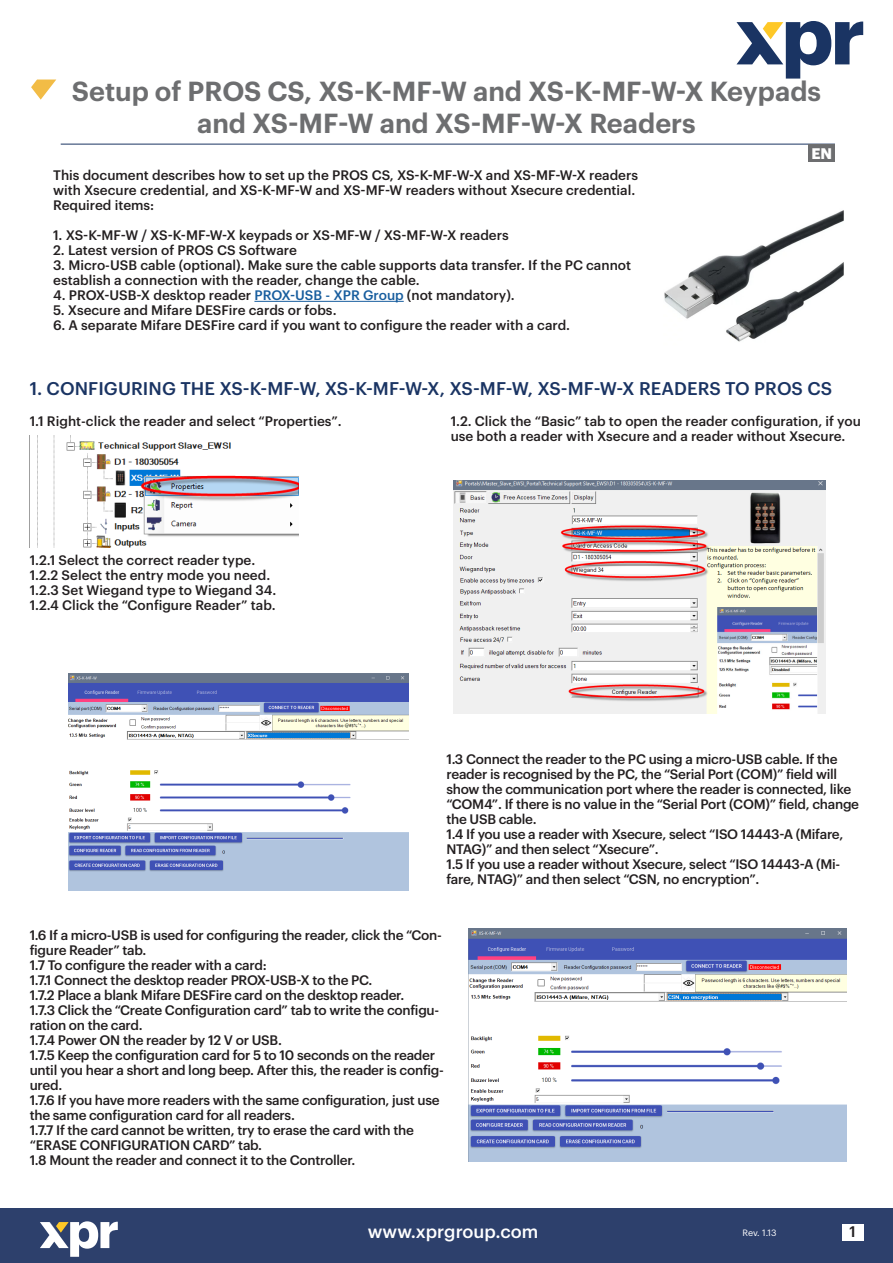
<style>
.page{position:relative;width:893px;height:1263px;background:#fff}
.page>*{position:absolute;margin:0;border:0;box-sizing:border-box;transform-origin:0 0}
.t1{font:600 27px/32.4px "Graphik";color:#6d6e70;text-align:center}
.megunaslov{font:500 18px "Graphik";letter-spacing:.005em;color:#1a3463}
.t2{font:500 18px "Graphik";color:#fff}
.t3{font:700 15px "Graphik";color:#fff}
.t4{font:500 15px "Graphik";color:#231f20}
.body{font:500 13.5px/15px "Graphik";letter-spacing:-.02em;color:#231f20}
.body-2{font:500 13.5px/15px "Graphik";color:#231f20}
.body-3{font:9px "Graphik";color:#fff}
.s1{color:#175d9e}
</style>
<div class="page">
<div style="left:0;top:1209px;width:893px;height:54px;background:#2d406c"></div>
<div style="left:842px;top:1225px;width:21px;height:16px;background:#fff"></div>
<svg style="left:40px;top:1221px;width:78px;height:36px"></svg>
<svg style="left:736px;top:21px;width:127px;height:58px"></svg>
<hr style="left:61px;top:144px;width:774px;height:1px;background:#1a3463">
<svg style="left:31px;top:80px;width:25px;height:20px"></svg>
<div style="left:809px;top:144px;width:26px;height:18px;background:#6d6e70"></div>
<img style="left:37px;top:435px;width:261px;height:112px">
<hr style="left:254px;top:301px;width:150px;height:1px;background:#175d9e">
<img style="left:664px;top:210px;width:180px;height:132px">
<img style="left:453px;top:480px;width:372px;height:234px">
<img style="left:68px;top:673px;width:340px;height:218px">
<img style="left:468px;top:928px;width:378px;height:234px">
<p class="t1" style="left:72px;top:72px;width:751px">Setup of PROS CS, XS-K-MF-W and XS-K-MF-W-X Keypads and XS-MF-W and XS-MF-W-X Readers</p>
<p class="t3" style="left:811px;top:142px;width:22px">EN</p>
<p class="body-2" style="left:53px;top:166px;width:586px">This document describes how to set up the PROS CS, XS-K-MF-W-X and XS-MF-W-X readers with Xsecure credential, and XS-K-MF-W and XS-MF-W readers without Xsecure credential.</p>
<p class="body-2" style="left:53px;top:196px;width:103px">Required items:</p>
<p class="body-2" style="left:53px;top:226px;width:457px">1. XS-K-MF-W / XS-K-MF-W-X keypads or XS-MF-W / XS-MF-W-X readers</p>
<p class="body-2" style="left:53px;top:241px;width:245px">2. Latest version of PROS CS Software</p>
<p class="body-2" style="left:53px;top:256px;width:579px">3. Micro-USB cable (optional). Make sure the cable supports data transfer. If the PC cannot establish a connection with the reader, change the cable.</p>
<p class="body-2" style="left:53px;top:286px;width:463px">4. PROX-USB-X desktop reader <span class="s1">PROX-USB - XPR Group</span> (not mandatory).</p>
<p class="body-2" style="left:53px;top:301px;width:285px">5. Xsecure and Mifare DESFire cards or fobs.</p>
<p class="body-2" style="left:53px;top:316px;width:519px">6. A separate Mifare DESFire card if you want to configure the reader with a card.</p>
<p class="megunaslov" style="left:30px;top:375px;width:804px">1. CONFIGURING THE XS-K-MF-W, XS-K-MF-W-X, XS-MF-W, XS-MF-W-X READERS TO PROS CS</p>
<p class="body-2" style="left:30px;top:412px;width:313px">1.1 Right-click the reader and select “Properties”.</p>
<p class="body-2" style="left:451px;top:412px;width:412px">1.2. Click the “Basic” tab to open the reader configuration, if you use both a reader with Xsecure and a reader without Xsecure.</p>
<p class="body-2" style="left:30px;top:551px;width:227px">1.2.1 Select the correct reader type.</p>
<p class="body-2" style="left:30px;top:566px;width:242px">1.2.2 Select the entry mode you need.</p>
<p class="body-2" style="left:30px;top:581px;width:248px">1.2.3 Set Wiegand type to Wiegand 34.</p>
<p class="body-2" style="left:30px;top:596px;width:247px">1.2.4 Click the “Configure Reader” tab.</p>
<p class="body" style="left:446px;top:750px;width:414px">1.3 Connect the reader to the PC using a micro-USB cable. If the reader is recognised by the PC, the “Serial Port (COM)” field will show the communication port where the reader is connected, like “COM4”. If there is no value in the “Serial Port (COM)” field, change the USB cable.</p>
<p class="body" style="left:446px;top:825px;width:398px">1.4 If you use a reader with Xsecure, select “ISO 14443-A (Mifare,<br>NTAG)” and then select “Xsecure”.</p>
<p class="body" style="left:446px;top:855px;width:395px">1.5 If you use a reader without Xsecure, select “ISO 14443-A (Mi&shy;fare, NTAG)” and then select “CSN, no encryption”.</p>
<p class="body" style="left:30px;top:926px;width:414px">1.6 If a micro-USB is used for configuring the reader, click the “Con&shy;figure Reader” tab.</p>
<p class="body" style="left:30px;top:956px;width:238px">1.7 To configure the reader with a card:</p>
<p class="body" style="left:30px;top:971px;width:344px">1.7.1 Connect the desktop reader PROX-USB-X to the PC.</p>
<p class="body" style="left:30px;top:986px;width:376px">1.7.2 Place a blank Mifare DESFire card on the desktop reader.</p>
<p class="body" style="left:30px;top:1001px;width:411px">1.7.3 Click the “Create Configuration card” tab to write the configu&shy;ration on the card.</p>
<p class="body" style="left:30px;top:1031px;width:254px">1.7.4 Power ON the reader by 12 V or USB.</p>
<p class="body" style="left:30px;top:1046px;width:416px">1.7.5 Keep the configuration card for 5 to 10 seconds on the reader until you hear a short and long beep. After this, the reader is config&shy;ured.</p>
<p class="body" style="left:30px;top:1091px;width:411px">1.7.6 If you have more readers with the same configuration, just use the same configuration card for all readers.</p>
<p class="body" style="left:30px;top:1121px;width:386px">1.7.7 If the card cannot be written, try to erase the card with the “ERASE CONFIGURATION CARD” tab.</p>
<p class="body" style="left:30px;top:1151px;width:327px">1.8 Mount the reader and connect it to the Controller.</p>
<h2 class="t2" style="left:368px;top:1218px;width:172px">www.xprgroup.com</h2>
<p class="body-3" style="left:742px;top:1226px;width:36px">Rev. 1.13</p>
<p class="t4" style="left:849px;top:1220px;width:8px">1</p>
</div>
